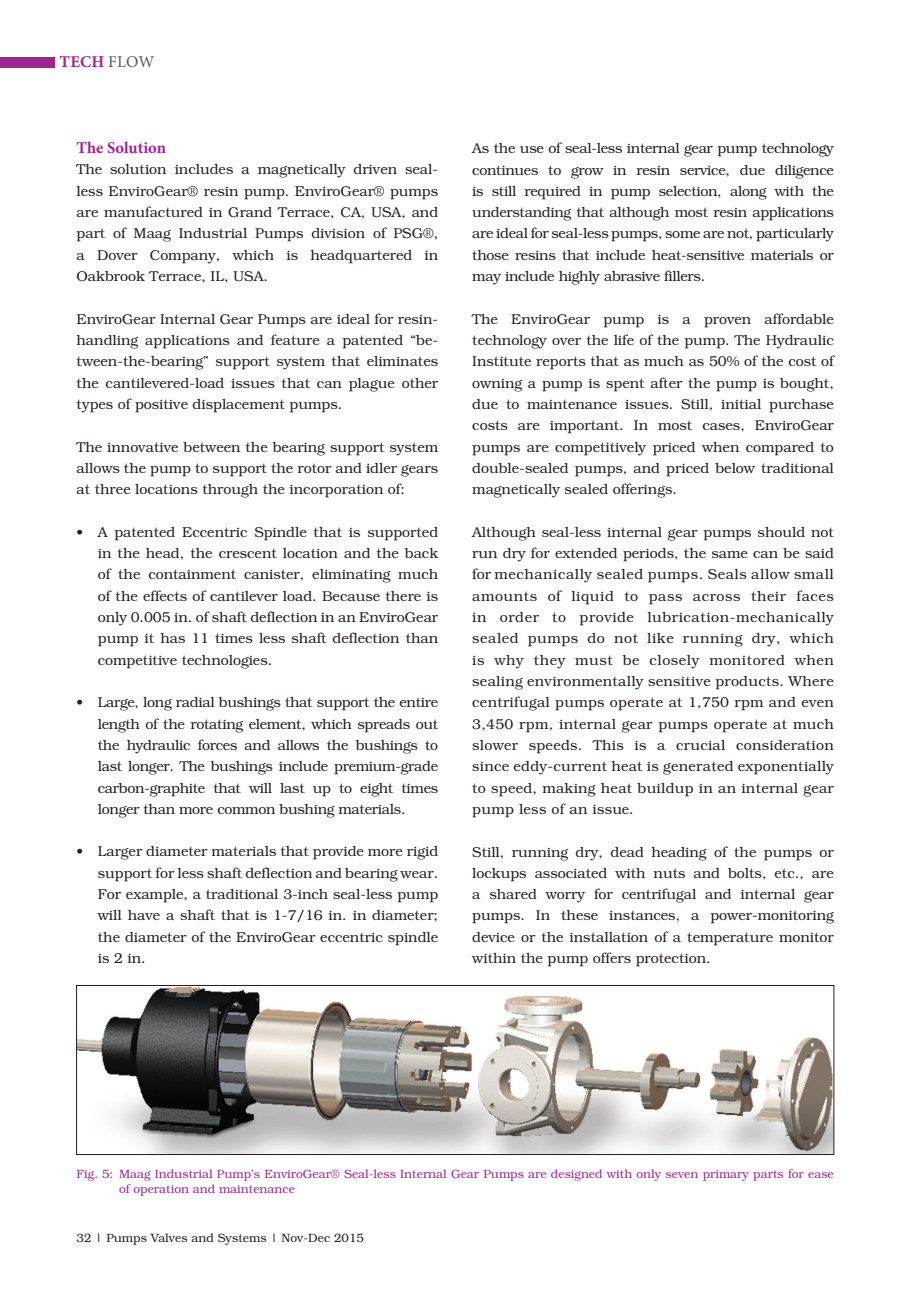
<style>
.page{position:relative;width:919px;height:1289px;background:#fff}
.page>*{position:absolute;margin:0;border:0;box-sizing:border-box;transform-origin:0 0}
.t1{font:700 16.5px "Minion Pro";color:#a2238e}
.t2{font:300 14.25px/21.3px "Bookman";color:#231f20;text-align:justify}
.t3{font:300 12px/15px "Bookman";color:#a2238e}
.t4{font:300 12px "Bookman";color:#231f20}
.s1{font-weight:400;color:#57585a}
</style>
<div class="page">
<div style="left:0;top:57px;width:55px;height:11px;background:#a2238e"></div>
<img style="left:78px;top:987px;width:754px;height:165px">
<div style="left:76px;top:985px;width:758px;height:169px;border:1px solid #231f20"></div>
<p class="t1" style="left:60px;top:50px;width:96px">Tech <span class="s1">FLOW</span></p>
<p class="t1" style="left:77px;top:136px;width:91px">The Solution</p>
<p class="t2" style="left:77px;top:159px;width:363px">The solution includes a magnetically driven seal&shy;less EnviroGear® resin pump. EnviroGear® pumps are manufactured in Grand Terrace, CA, USA, and part of Maag Industrial Pumps division of PSG®, a Dover Company, which is headquartered in Oakbrook Terrace, IL, USA.</p>
<p class="t2" style="left:77px;top:308px;width:363px">EnviroGear Internal Gear Pumps are ideal for resin&shy;handling applications and feature a patented “be&shy;tween-the-bearing” support system that eliminates the cantilevered-load issues that can plague other types of positive displacement pumps.</p>
<p class="t2" style="left:77px;top:436px;width:363px">The innovative between the bearing support system allows the pump to support the rotor and idler gears at three locations through the incorporation of:</p>
<p class="t2" style="left:98px;top:521px;width:342px;text-indent:-21px">• A patented Eccentric Spindle that is supported in the head, the crescent location and the back of the containment canister, eliminating much of the effects of cantilever load. Because there is only 0.005 in. of shaft deflection in an EnviroGear pump it has 11 times less shaft deflection than competitive technologies.</p>
<p class="t2" style="left:98px;top:691px;width:342px;text-indent:-21px">• Large, long radial bushings that support the entire length of the rotating element, which spreads out the hydraulic forces and allows the bushings to last longer. The bushings include premium-grade carbon-graphite that will last up to eight times longer than more common bushing materials.</p>
<p class="t2" style="left:98px;top:841px;width:342px;text-indent:-21px">• Larger diameter materials that provide more rigid support for less shaft deflection and bearing wear.<br>For example, a traditional 3-inch seal-less pump will have a shaft that is 1-7/16 in. in diameter; the diameter of the EnviroGear eccentric spindle is 2 in.</p>
<p class="t2" style="left:472px;top:138px;width:363px">As the use of seal-less internal gear pump technology continues to grow in resin service, due diligence is still required in pump selection, along with the understanding that although most resin applications are ideal for seal-less pumps, some are not, particularly those resins that include heat-sensitive materials or may include highly abrasive fillers.</p>
<p class="t2" style="left:472px;top:308px;width:363px">The EnviroGear pump is a proven affordable technology over the life of the pump. The Hydraulic Institute reports that as much as 50% of the cost of owning a pump is spent after the pump is bought, due to maintenance issues. Still, initial purchase costs are important. In most cases, EnviroGear pumps are competitively priced when compared to double-sealed pumps, and priced below traditional magnetically sealed offerings.</p>
<p class="t2" style="left:472px;top:521px;width:363px">Although seal-less internal gear pumps should not run dry for extended periods, the same can be said for mechanically sealed pumps. Seals allow small amounts of liquid to pass across their faces in order to provide lubrication-mechanically sealed pumps do not like running dry, which is why they must be closely monitored when sealing environmentally sensitive products. Where centrifugal pumps operate at 1,750 rpm and even 3,450 rpm, internal gear pumps operate at much slower speeds. This is a crucial consideration since eddy-current heat is generated exponentially to speed, making heat buildup in an internal gear pump less of an issue.</p>
<p class="t2" style="left:472px;top:841px;width:363px">Still, running dry, dead heading of the pumps or lockups associated with nuts and bolts, etc., are a shared worry for centrifugal and internal gear pumps. In these instances, a power-monitoring device or the installation of a temperature monitor within the pump offers protection.</p>
<p class="t3" style="left:119px;top:1166px;width:716px;text-indent:-43px">Fig. 5: Maag Industrial Pump’s EnviroGear® Seal-less Internal Gear Pumps are designed with only seven primary parts for ease of operation and maintenance</p>
<p class="t4" style="left:77px;top:1231px;width:289px">32 | Pumps Valves and Systems | Nov-Dec 2015</p>
</div>
